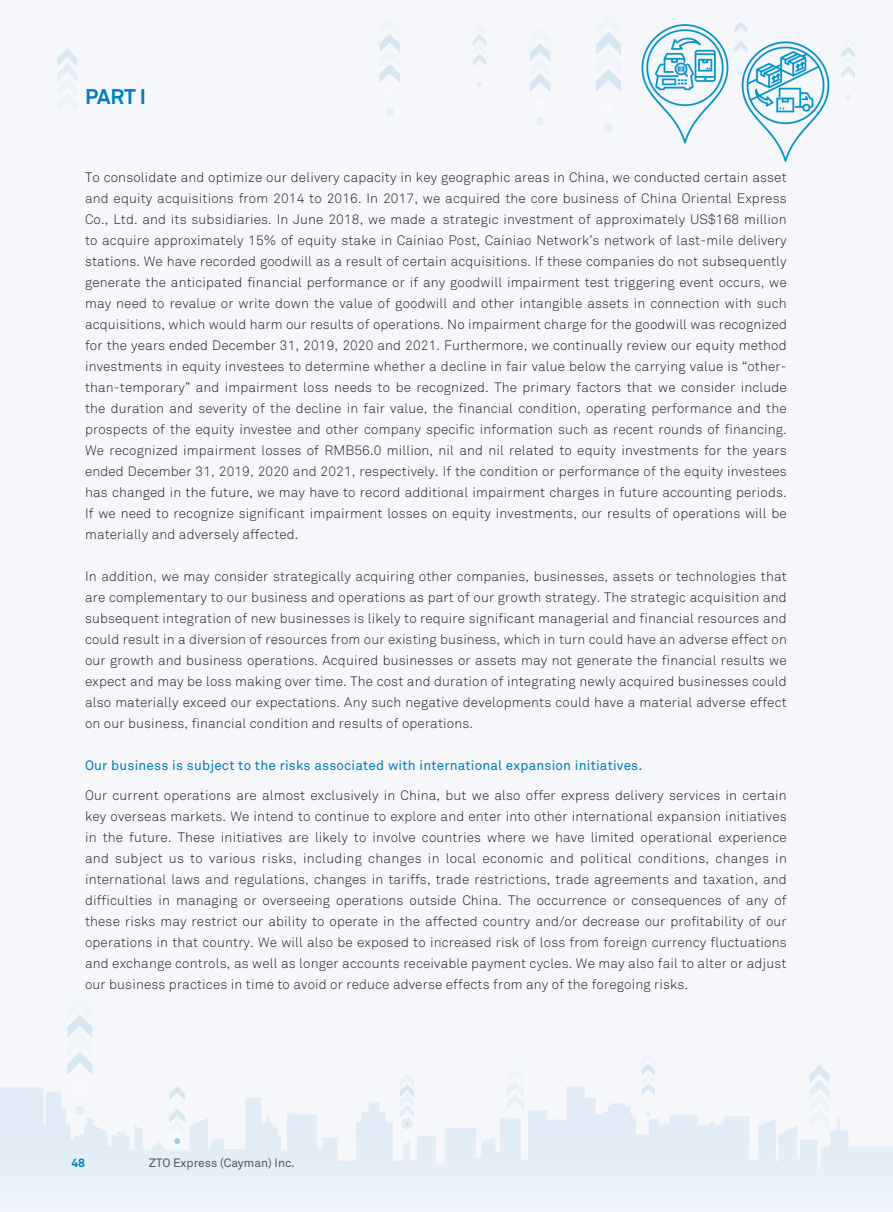
<style>
.page{position:relative;width:893px;height:1212px;background:#fff}
.page>*{position:absolute;margin:0;border:0;box-sizing:border-box;transform-origin:0 0}
.t1{font:700 21px "Akkurat Pro";color:#007dbb}
.t2{font:13.5px/21px "Akkurat Light Pro";letter-spacing:.01em;color:#231f20;text-align:justify}
.t3{font:13.5px "Akkurat Pro";letter-spacing:.015em;color:#007dbb}
.t4{font:12px "Akkurat Pro";color:#57585a}
.t5{font:700 12px "Akkurat Pro";color:#007dbb}
</style>
<div class="page">
<img style="left:0;top:12px;width:893px;height:1200px">
<h1 class="t1" style="left:85px;top:83px;width:63px">PART I</h1>
<p class="t2" style="left:85px;top:167px;width:704px">To consolidate and optimize our delivery capacity in key geographic areas in China, we conducted certain asset and equity acquisitions from 2014 to 2016. In 2017, we acquired the core business of China Oriental Express Co., Ltd. and its subsidiaries. In June 2018, we made a strategic investment of approximately US$168 million to acquire approximately 15% of equity stake in Cainiao Post, Cainiao Network’s network of last-mile delivery stations. We have recorded goodwill as a result of certain acquisitions. If these companies do not subsequently generate the anticipated financial performance or if any goodwill impairment test triggering event occurs, we may need to revalue or write down the value of goodwill and other intangible assets in connection with such acquisitions, which would harm our results of operations. No impairment charge for the goodwill was recognized for the years ended December 31, 2019, 2020 and 2021. Furthermore, we continually review our equity method investments in equity investees to determine whether a decline in fair value below the carrying value is “other&shy;than-temporary” and impairment loss needs to be recognized. The primary factors that we consider include the duration and severity of the decline in fair value, the financial condition, operating performance and the prospects of the equity investee and other company specific information such as recent rounds of financing.<br>We recognized impairment losses of RMB56.0 million, nil and nil related to equity investments for the years ended December 31, 2019, 2020 and 2021, respectively. If the condition or performance of the equity investees has changed in the future, we may have to record additional impairment charges in future accounting periods.<br>If we need to recognize significant impairment losses on equity investments, our results of operations will be materially and adversely affected.</p>
<p class="t2" style="left:85px;top:566px;width:703px">In addition, we may consider strategically acquiring other companies, businesses, assets or technologies that are complementary to our business and operations as part of our growth strategy. The strategic acquisition and subsequent integration of new businesses is likely to require significant managerial and financial resources and could result in a diversion of resources from our existing business, which in turn could have an adverse effect on our growth and business operations. Acquired businesses or assets may not generate the financial results we expect and may be loss making over time. The cost and duration of integrating newly acquired businesses could also materially exceed our expectations. Any such negative developments could have a material adverse effect on our business, financial condition and results of operations.</p>
<p class="t3" style="left:85px;top:758px;width:559px">Our business is subject to the risks associated with international expansion initiatives.</p>
<p class="t2" style="left:85px;top:785px;width:703px">Our current operations are almost exclusively in China, but we also offer express delivery services in certain key overseas markets. We intend to continue to explore and enter into other international expansion initiatives in the future. These initiatives are likely to involve countries where we have limited operational experience and subject us to various risks, including changes in local economic and political conditions, changes in international laws and regulations, changes in tariffs, trade restrictions, trade agreements and taxation, and difficulties in managing or overseeing operations outside China. The occurrence or consequences of any of these risks may restrict our ability to operate in the affected country and/or decrease our profitability of our operations in that country. We will also be exposed to increased risk of loss from foreign currency fluctuations and exchange controls, as well as longer accounts receivable payment cycles. We may also fail to alter or adjust our business practices in time to avoid or reduce adverse effects from any of the foregoing risks.</p>
<p class="t5" style="left:71px;top:1156px;width:15px">48</p>
<p class="t4" style="left:149px;top:1156px;width:147px">ZTO Express (Cayman) Inc.</p>
</div>
